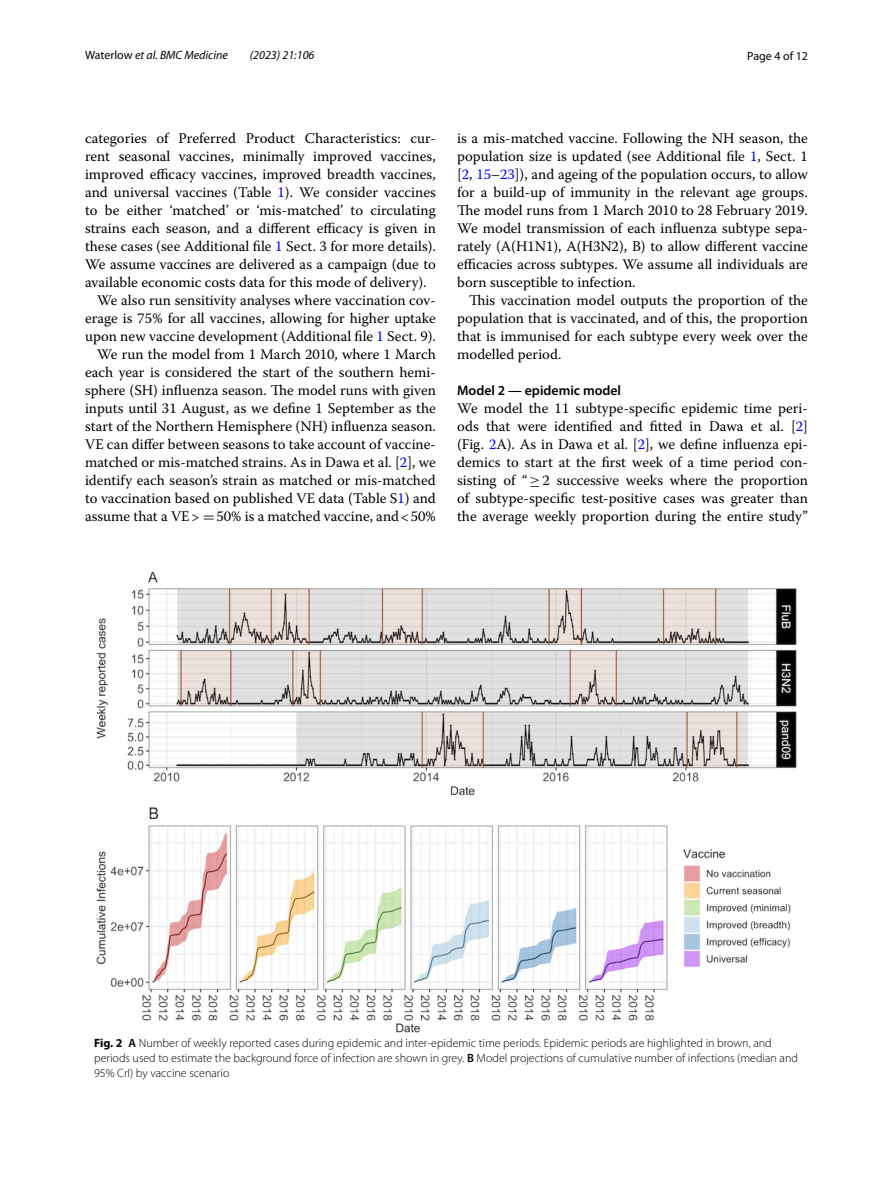
<style>
.page{position:relative;width:893px;height:1187px;background:#fff}
.page>*{position:absolute;margin:0;border:0;box-sizing:border-box;transform-origin:0 0}
.t1{font:14.7px/18px "Warnock Pro";color:#000;text-align:justify}
.t2{font:600 13.8px "Myriad Pro";color:#000}
.t3{font:300 12px/15px "Myriad Pro";color:#000}
.t4{font:italic 12px "Myriad Pro";color:#000}
.t5{font:12px "Myriad Pro";color:#000}
.s1{font-style:normal}
.s2{color:#00f}
.s3{font-family:"MTSY"}
.s4{font-weight:700}
.s5{font-weight:600}
</style>
<div class="page">
<img style="left:96px;top:571px;width:701px;height:460px">
<p class="t4" style="left:85px;top:48px;width:144px"><span class="s1">Waterlow</span> et al. BMC Medicine</p>
<p class="t4" style="left:250px;top:48px;width:66px">(2023) 21:106</p>
<p class="t5" style="left:747px;top:48px;width:62px">Page 4 of 12</p>
<p class="t1" style="left:85px;top:128px;width:352px">categories of Preferred Product Characteristics: cur-</p>
<p class="t1" style="left:85px;top:146px;width:352px">rent seasonal vaccines, minimally improved vaccines,</p>
<p class="t1" style="left:85px;top:164px;width:352px">improved efficacy vaccines, improved breadth vaccines,</p>
<p class="t1" style="left:85px;top:182px;width:352px">and universal vaccines (Table <span class="s2">1</span>). We consider vaccines</p>
<p class="t1" style="left:85px;top:200px;width:352px">to be either ‘matched’ or ‘mis-matched’ to circulating</p>
<p class="t1" style="left:85px;top:218px;width:352px">strains each season, and a different efficacy is given in</p>
<p class="t1" style="left:85px;top:236px;width:352px">these cases (see Additional file <span class="s2">1</span> Sect. 3 for more details).</p>
<p class="t1" style="left:85px;top:254px;width:352px">We assume vaccines are delivered as a campaign (due to</p>
<p class="t1" style="left:85px;top:272px;width:343px">available economic costs data for this mode of delivery).</p>
<p class="t1" style="left:97px;top:290px;width:340px">We also run sensitivity analyses where vaccination cov-</p>
<p class="t1" style="left:85px;top:308px;width:352px">erage is 75% for all vaccines, allowing for higher uptake</p>
<p class="t1" style="left:85px;top:326px;width:352px">upon new vaccine development (Additional file <span class="s2">1</span> Sect. 9).</p>
<p class="t1" style="left:97px;top:344px;width:340px">We run the model from 1 March 2010, where 1 March</p>
<p class="t1" style="left:85px;top:362px;width:352px">each year is considered the start of the southern hemi-</p>
<p class="t1" style="left:85px;top:380px;width:352px">sphere (SH) influenza season. The model runs with given</p>
<p class="t1" style="left:85px;top:398px;width:352px">inputs until 31 August, as we define 1 September as the</p>
<p class="t1" style="left:85px;top:416px;width:352px">start of the Northern Hemisphere (NH) influenza season.</p>
<p class="t1" style="left:85px;top:434px;width:352px">VE can differ between seasons to take account of vaccine-</p>
<p class="t1" style="left:85px;top:452px;width:352px">matched or mis-matched strains. As in Dawa et al. [<span class="s2">2</span>], we</p>
<p class="t1" style="left:85px;top:470px;width:352px">identify each season’s strain as matched or mis-matched</p>
<p class="t1" style="left:85px;top:488px;width:352px">to vaccination based on published VE data (Table S<span class="s2">1</span>) and</p>
<p class="t1" style="left:85px;top:506px;width:352px">assume that a VE&gt; <span class="s3">=</span>50% is a matched vaccine, and&lt;50%</p>
<p class="t1" style="left:457px;top:128px;width:352px">is a mis-matched vaccine. Following the NH season, the population size is updated (see Additional file <span class="s2">1</span>, Sect. 1 [<span class="s2">2</span>, <span class="s2">15</span>–<span class="s2">23</span>]), and ageing of the population occurs, to allow for a build-up of immunity in the relevant age groups.<br>The model runs from 1 March 2010 to 28 February 2019.<br>We model transmission of each influenza subtype sepa&shy;rately (A(H1N1), A(H3N2), B) to allow different vaccine efficacies across subtypes. We assume all individuals are born susceptible to infection.</p>
<p class="t1" style="left:457px;top:290px;width:352px;text-indent:12px">This vaccination model outputs the proportion of the population that is vaccinated, and of this, the proportion that is immunised for each subtype every week over the modelled period.</p>
<p class="t2" style="left:457px;top:381px;width:166px">Model 2 — epidemic model</p>
<p class="t1" style="left:457px;top:398px;width:352px">We model the 11 subtype-specific epidemic time peri&shy;ods that were identified and fitted in Dawa et al. [<span class="s2">2</span>] (Fig. <span class="s2">2</span>A). As in Dawa et al. [<span class="s2">2</span>], we define influenza epi&shy;demics to start at the first week of a time period con&shy;sisting of “<span class="s3">≥</span>2 successive weeks where the proportion of subtype-specific test-positive cases was greater than the average weekly proportion during the entire study”</p>
<p class="t3" style="left:94px;top:1035px;width:705px"><span class="s4">Fig. 2</span> <span class="s5">A</span> Number of weekly reported cases during epidemic and inter-epidemic time periods. Epidemic periods are highlighted in brown, and periods used to estimate the background force of infection are shown in grey. <span class="s5">B</span> Model projections of cumulative number of infections (median and<br>95% CrI) by vaccine scenario</p>
</div>
